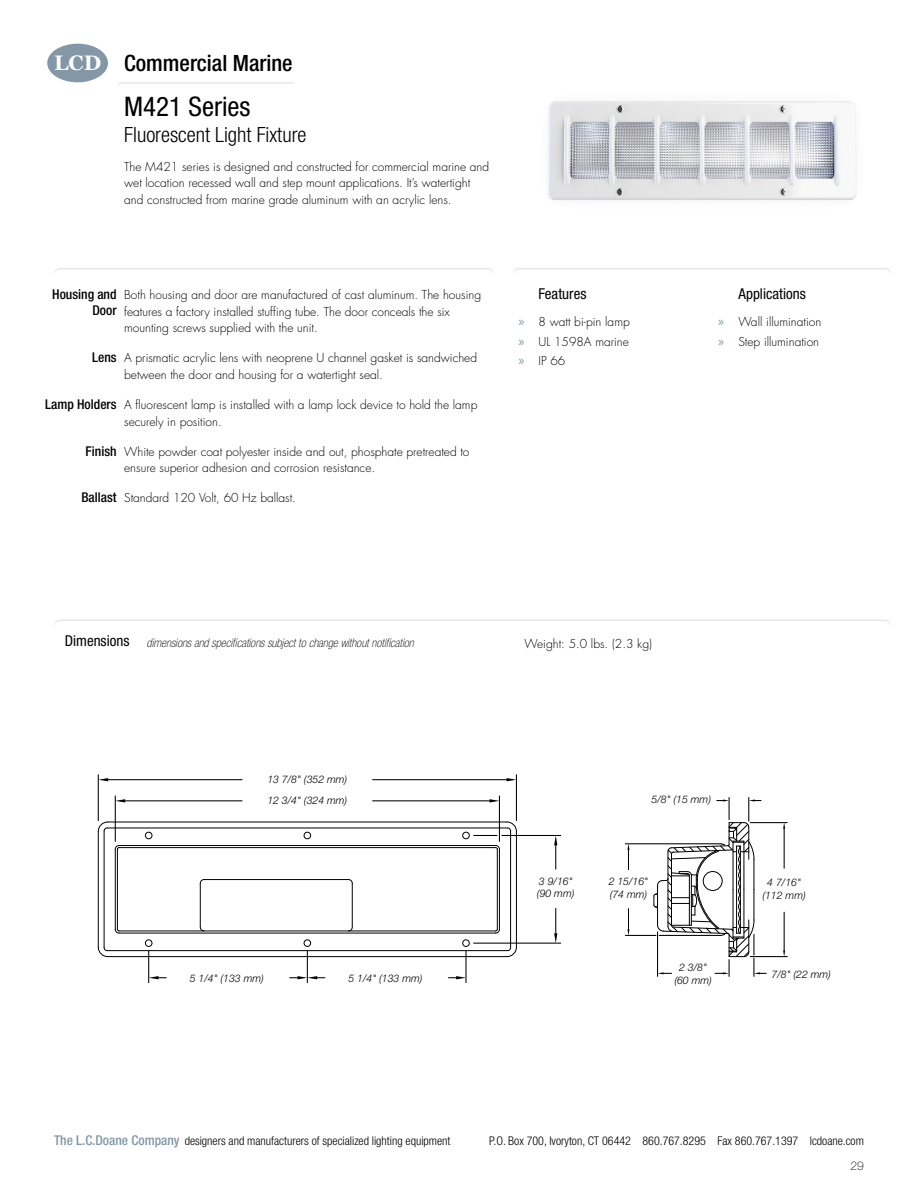
<style>
.page{position:relative;width:918px;height:1188px;background:#fff}
.page>*{position:absolute;margin:0;border:0;box-sizing:border-box;transform-origin:0 0}
.model_Number_Para{font:condensed 27px "Helvetica Neue LT Std";color:#000}
.t1{font:500 condensed 22.5px "Helvetica Neue LT Std";color:#000}
.model_Number_Para-2{font:300 condensed 21px "Helvetica Neue LT Std";color:#000}
.t2{font:700 21px "Georgia";color:#fff}
.t3{font:condensed 15px "Helvetica Neue LT Std";color:#000}
.spec_Head_Para{font:500 condensed 13.5px/16.2px "Helvetica Neue LT Std";color:#000;text-align:right}
.ParaFooter1{font:500 condensed 13.5px "Helvetica Neue LT Std";color:#8397a7}
.spec_Text_Para{font:300 12px/16.5px "Futura Std";color:#000}
.mini_Text_Para{font:300 12px/16.5px "Futura Std";color:#000}
.ParaFooter2{font:300 condensed 12px "Helvetica Neue LT Std";color:#000}
.fa_List_Para{font:300 12px "Futura Std";color:#000}
.t4{font:italic 100 condensed 12px "Helvetica Neue LT Std";color:#000}
.PageRightNum{font:100 12px "Helvetica Neue LT Std";color:#000}
.Dimensions{font:italic 300 10.5px/12.6px "Helvetica Neue LT Std";color:#000}
.s1{font-family:"Myriad Pro";font-weight:400;font-size:14.25px;color:#8397a7}
</style>
<div class="page">
<hr style="left:115px;top:796px;width:1px;height:45px;background:#000">
<hr style="left:499px;top:796px;width:1px;height:45px;background:#000">
<hr style="left:125px;top:800px;width:117px;height:1px;background:#000">
<hr style="left:373px;top:800px;width:117px;height:1px;background:#000">
<svg style="left:115px;top:799px;width:10px;height:3px"></svg>
<svg style="left:490px;top:799px;width:9px;height:3px"></svg>
<hr style="left:98px;top:775px;width:1px;height:46px;background:#000">
<hr style="left:516px;top:775px;width:1px;height:46px;background:#000">
<hr style="left:108px;top:779px;width:134px;height:1px;background:#000">
<hr style="left:373px;top:779px;width:134px;height:1px;background:#000">
<svg style="left:98px;top:778px;width:10px;height:3px"></svg>
<svg style="left:507px;top:778px;width:9px;height:3px"></svg>
<svg style="left:474px;top:835px;width:23px;height:1px"></svg>
<hr style="left:474px;top:943px;width:87px;height:1px;background:#000">
<svg style="left:554px;top:836px;width:3px;height:33px"></svg>
<svg style="left:554px;top:908px;width:3px;height:35px"></svg>
<hr style="left:502px;top:835px;width:59px;height:1px;background:#000">
<hr style="left:148px;top:951px;width:1px;height:32px;background:#000">
<hr style="left:307px;top:951px;width:1px;height:32px;background:#000">
<svg style="left:149px;top:976px;width:17px;height:3px"></svg>
<svg style="left:448px;top:976px;width:17px;height:3px"></svg>
<svg style="left:290px;top:976px;width:35px;height:3px"></svg>
<hr style="left:465px;top:951px;width:2px;height:32px;background:#000">
<hr style="left:119px;top:931px;width:377px;height:1px;background:#000">
<hr style="left:119px;top:847px;width:377px;height:1px;background:#000">
<hr style="left:119px;top:933px;width:377px;height:1px;background:#000">
<hr style="left:119px;top:845px;width:377px;height:1px;background:#000">
<hr style="left:107px;top:950px;width:401px;height:1px;background:#000">
<hr style="left:107px;top:828px;width:401px;height:1px;background:#000">
<svg style="left:495px;top:845px;width:5px;height:5px"></svg>
<hr style="left:204px;top:879px;width:144px;height:1px;background:#000">
<div style="left:304px;top:832px;width:7px;height:7px;border:1px solid #000;border-radius:50%"></div>
<svg style="left:348px;top:879px;width:5px;height:5px"></svg>
<div style="left:304px;top:939px;width:7px;height:8px;border:1px solid #000;border-radius:50%"></div>
<hr style="left:497px;top:849px;width:1px;height:80px;background:#000">
<hr style="left:510px;top:831px;width:1px;height:117px;background:#000">
<hr style="left:499px;top:849px;width:1px;height:80px;background:#000">
<div style="left:462px;top:832px;width:8px;height:7px;border:1px solid #000;border-radius:50%"></div>
<div style="left:462px;top:939px;width:8px;height:8px;border:1px solid #000;border-radius:50%"></div>
<svg style="left:495px;top:929px;width:5px;height:4px"></svg>
<hr style="left:200px;top:883px;width:1px;height:44px;background:#000">
<hr style="left:352px;top:883px;width:1px;height:44px;background:#000">
<hr style="left:117px;top:849px;width:1px;height:80px;background:#000">
<hr style="left:104px;top:831px;width:1px;height:117px;background:#000">
<hr style="left:115px;top:849px;width:1px;height:80px;background:#000">
<div style="left:145px;top:832px;width:7px;height:7px;border:1px solid #000;border-radius:50%"></div>
<svg style="left:115px;top:845px;width:4px;height:5px"></svg>
<svg style="left:348px;top:927px;width:5px;height:4px"></svg>
<div style="left:145px;top:939px;width:7px;height:8px;border:1px solid #000;border-radius:50%"></div>
<svg style="left:115px;top:929px;width:4px;height:4px"></svg>
<hr style="left:108px;top:822px;width:399px;height:1px;background:#000">
<hr style="left:98px;top:832px;width:1px;height:115px;background:#000">
<svg style="left:98px;top:821px;width:11px;height:11px"></svg>
<hr style="left:108px;top:956px;width:399px;height:1px;background:#000">
<svg style="left:98px;top:946px;width:11px;height:11px"></svg>
<hr style="left:516px;top:832px;width:1px;height:115px;background:#000">
<svg style="left:506px;top:946px;width:11px;height:11px"></svg>
<svg style="left:506px;top:821px;width:11px;height:11px"></svg>
<hr style="left:750px;top:822px;width:37px;height:1px;background:#000">
<hr style="left:750px;top:956px;width:37px;height:1px;background:#000">
<hr style="left:784px;top:829px;width:1px;height:39px;background:#000">
<hr style="left:784px;top:912px;width:1px;height:38px;background:#000">
<svg style="left:783px;top:823px;width:2px;height:6px"></svg>
<svg style="left:783px;top:950px;width:2px;height:7px"></svg>
<svg style="left:627px;top:909px;width:3px;height:26px"></svg>
<hr style="left:625px;top:843px;width:96px;height:1px;background:#000">
<svg style="left:627px;top:844px;width:3px;height:26px"></svg>
<hr style="left:625px;top:935px;width:31px;height:1px;background:#000">
<svg style="left:653px;top:797px;width:113px;height:179px"></svg>
<img style="left:547px;top:101px;width:310px;height:99px">
<div style="left:47px;top:44px;width:61px;height:38px;background:#8397a7;border-radius:50%"></div>
<svg style="left:54px;top:620px;width:837px;height:5px"></svg>
<svg style="left:54px;top:268px;width:439px;height:5px"></svg>
<svg style="left:513px;top:268px;width:378px;height:5px"></svg>
<svg style="left:117px;top:82px;width:177px;height:5px"></svg>
<p class="t2" style="left:54px;top:51px;width:48px">LCD</p>
<p class="t1" style="left:124px;top:49px;width:170px">Commercial Marine</p>
<p class="model_Number_Para" style="left:124px;top:91px;width:128px">M421 Series</p>
<p class="model_Number_Para-2" style="left:124px;top:122px;width:184px">Fluorescent Light Fixture</p>
<p class="mini_Text_Para" style="left:124px;top:159px;width:367px">The M421 series is designed and constructed for commercial marine and wet location recessed wall and step mount applications. It’s watertight and constructed from marine grade aluminum with an acrylic lens.</p>
<p class="spec_Head_Para" style="left:52px;top:286px;width:66px">Housing and<br>Door</p>
<p class="spec_Text_Para" style="left:124px;top:287px;width:358px">Both housing and door are manufactured of cast aluminum. The housing features a factory installed stuffing tube. The door conceals the six mounting screws supplied with the unit.</p>
<p class="spec_Head_Para" style="left:92px;top:349px;width:26px">Lens</p>
<p class="spec_Text_Para" style="left:124px;top:350px;width:354px">A prismatic acrylic lens with neoprene U channel gasket is sandwiched between the door and housing for a watertight seal.</p>
<p class="spec_Head_Para" style="left:45px;top:396px;width:73px">Lamp Holders</p>
<p class="spec_Text_Para" style="left:124px;top:397px;width:355px">A fluorescent lamp is installed with a lamp lock device to hold the lamp securely in position.</p>
<p class="spec_Head_Para" style="left:86px;top:442px;width:32px">Finish</p>
<p class="spec_Text_Para" style="left:124px;top:444px;width:347px">White powder coat polyester inside and out, phosphate pretreated to ensure superior adhesion and corrosion resistance.</p>
<p class="spec_Head_Para" style="left:81px;top:489px;width:37px">Ballast</p>
<p class="spec_Text_Para" style="left:124px;top:490px;width:173px">Standard 120 Volt, 60 Hz ballast.</p>
<p class="t3" style="left:539px;top:285px;width:49px">Features</p>
<p class="t3" style="left:738px;top:285px;width:69px">Applications</p>
<p class="fa_List_Para" style="left:518px;top:315px;width:113px"><span class="s1">»</span> 8 watt bi-pin lamp</p>
<p class="fa_List_Para" style="left:518px;top:334px;width:112px"><span class="s1">»</span> UL 1598A marine</p>
<p class="fa_List_Para" style="left:518px;top:354px;width:49px"><span class="s1">»</span> IP 66</p>
<p class="fa_List_Para" style="left:718px;top:315px;width:105px"><span class="s1">»</span> Wall illumination</p>
<p class="fa_List_Para" style="left:718px;top:334px;width:102px"><span class="s1">»</span> Step illumination</p>
<p class="t3" style="left:65px;top:632px;width:66px">Dimensions</p>
<p class="t4" style="left:147px;top:636px;width:269px">dimensions and specifications subject to change without notification</p>
<p class="Dimensions" style="left:267px;top:768px;width:81px;line-height:21px">13 7/8" (352 mm)<br>12 3/4" (324 mm)</p>
<p class="Dimensions" style="left:190px;top:972px;width:76px">5 1/4" (133 mm)</p>
<p class="Dimensions" style="left:348px;top:972px;width:76px">5 1/4" (133 mm)</p>
<p class="mini_Text_Para" style="left:525px;top:636px;width:129px">Weight: 5.0 lbs. (2.3 kg)</p>
<p class="Dimensions" style="left:537px;top:875px;width:39px">3 9/16" (90 mm)</p>
<p class="Dimensions" style="left:652px;top:793px;width:61px">5/8" (15 mm)</p>
<p class="Dimensions" style="left:609px;top:875px;width:41px">2 15/16" (74 mm)</p>
<p class="Dimensions" style="left:674px;top:961px;width:39px;text-align:center">2 3/8" (60 mm)</p>
<p class="Dimensions" style="left:762px;top:876px;width:45px;text-align:center">4 7/16" (112 mm)</p>
<p class="Dimensions" style="left:772px;top:968px;width:61px">7/8" (22 mm)</p>
<p class="ParaFooter1" style="left:54px;top:1132px;width:127px">The L.C.Doane Company</p>
<p class="ParaFooter2" style="left:185px;top:1134px;width:267px">designers and manufacturers of specialized lighting equipment</p>
<p class="ParaFooter2" style="left:489px;top:1134px;width:376px">P.O. Box 700, Ivoryton, CT 06442 860.767.8295 Fax 860.767.1397 lcdoane.com</p>
<p class="PageRightNum" style="left:851px;top:1158px;width:15px">29</p>
</div>
